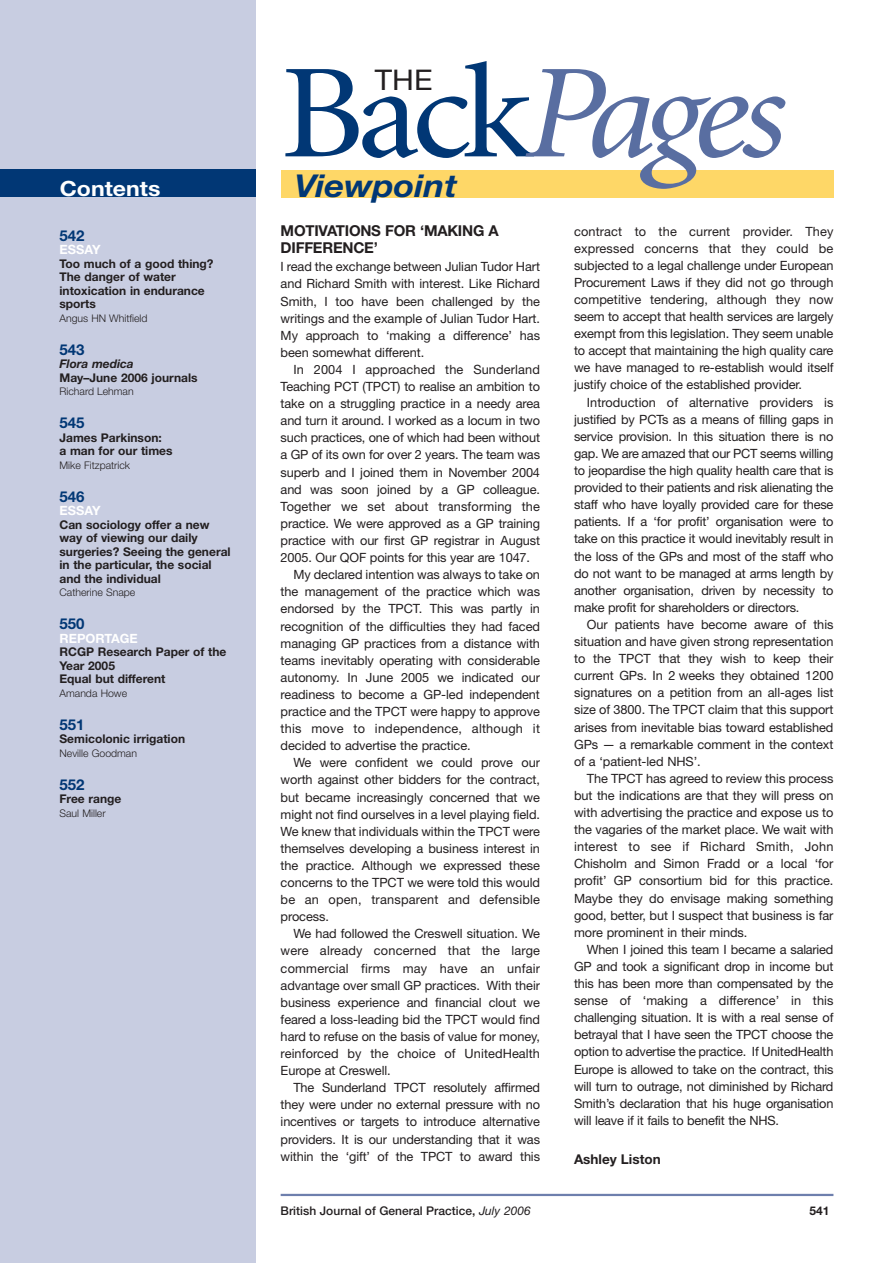
<style>
.page{position:relative;width:893px;height:1263px;background:#fff}
.page>*{position:absolute;margin:0;border:0;box-sizing:border-box;transform-origin:0 0}
.t1{font:italic 134.25px "Minion";color:#596ea1;scale:1.06 1}
.t2{font:31.5px "Helvetica Neue Bold Italic TT";color:#013775;scale:1.1 1}
.t3{font:28.5px "Helvetica Neue";color:#231f20;scale:1.06 1}
.t4{font:21px "Helvetica Neue Bold TT";color:#fff;scale:1.1 1}
.t5{font:700 15px/17.1px "Helvetica Neue";letter-spacing:-.015em;color:#231f20}
.t6{font:15px "Helvetica Neue Bold TT";color:#013775}
.t7{font:13.5px "Helvetica Neue Bold TT";color:#231f20}
.t8{font:12.75px/17.1px "Helvetica Neue";letter-spacing:-.005em;color:#231f20;text-align:justify}
.t9{font:12.75px "Helvetica Neue";letter-spacing:.015em;color:#231f20}
.t10{font:12.75px "Helvetica Neue Bold TT";color:#fff}
.t11{font:12px/13.5px "Helvetica Neue Bold TT";color:#231f20}
.t12{font:500 12px "Helvetica Neue";color:#231f20}
.t13{font:12px "Helvetica Neue Bold Italic TT";color:#231f20}
.t14{font:700 12px "Helvetica Neue";color:#231f20}
.t15{font:10.5px "Helvetica Neue Light TT";color:#231f20}
.s1{font-style:normal;color:#013775}
.s2{font-weight:400;font-style:italic}
</style>
<div class="page">
<div style="left:0;top:0;width:255px;height:1263px;background:#c8cde1"></div>
<div style="left:281px;top:170px;width:552px;height:28px;background:#fed767"></div>
<div style="left:0;top:170px;width:255px;height:27px;background:#013775"></div>
<hr style="left:281px;top:1194px;width:552px;height:2px;background:#6e7fad">
<h3 class="t4" style="left:60px;top:175px;width:93px">Contents</h3>
<p class="t6" style="left:60px;top:226px;width:27px">542</p>
<p class="t10" style="left:60px;top:242px;width:43px">ESSAY</p>
<p class="t11" style="left:60px;top:256px;width:156px">Too much of a good thing?<br>The danger of water intoxication in endurance sports</p>
<p class="t15" style="left:60px;top:312px;width:89px">Angus HN Whitfield</p>
<p class="t6" style="left:60px;top:340px;width:27px">543</p>
<p class="t13" style="left:60px;top:357px;width:76px">Flora medica</p>
<p class="t11" style="left:60px;top:370px;width:140px">May–June 2006 journals</p>
<p class="t15" style="left:60px;top:385px;width:76px">Richard Lehman</p>
<p class="t6" style="left:60px;top:414px;width:27px">545</p>
<p class="t11" style="left:60px;top:430px;width:115px">James Parkinson:<br>a man for our times</p>
<p class="t15" style="left:60px;top:459px;width:72px">Mike Fitzpatrick</p>
<p class="t6" style="left:60px;top:487px;width:27px">546</p>
<p class="t10" style="left:60px;top:503px;width:43px">ESSAY</p>
<p class="t11" style="left:60px;top:517px;width:173px">Can sociology offer a new way of viewing our daily surgeries? Seeing the general in the particular, the social and the individual</p>
<p class="t15" style="left:60px;top:586px;width:77px">Catherine Snape</p>
<p class="t6" style="left:60px;top:615px;width:27px">550</p>
<p class="t10" style="left:60px;top:630px;width:80px">REPORTAGE</p>
<p class="t11" style="left:60px;top:645px;width:168px">RCGP Research Paper of the<br>Year 2005<br>Equal but different</p>
<p class="t15" style="left:60px;top:687px;width:69px">Amanda Howe</p>
<p class="t6" style="left:60px;top:715px;width:27px">551</p>
<p class="t11" style="left:60px;top:732px;width:127px">Semicolonic irrigation</p>
<p class="t15" style="left:60px;top:747px;width:79px">Neville Goodman</p>
<p class="t6" style="left:60px;top:775px;width:27px">552</p>
<p class="t11" style="left:60px;top:792px;width:63px">Free range</p>
<p class="t15" style="left:60px;top:807px;width:48px">Saul Miller</p>
<h1 class="t1" style="left:281px;top:61px;width:478px"><span class="s1">Back</span>Pages</h1>
<h3 class="t3" style="left:375px;top:70px;width:56px">THE</h3>
<h2 class="t2" style="left:294px;top:167px;width:150px">Viewpoint</h2>
<p class="t5" style="left:281px;top:223px;width:220px">MOTIVATIONS FOR ‘MAKING A<br>DIFFERENCE’</p>
<p class="t8" style="left:281px;top:259px;width:261px">I read the exchange between Julian Tudor Hart and Richard Smith with interest. Like Richard Smith, I too have been challenged by the writings and the example of Julian Tudor Hart.<br>My approach to ‘making a difference’ has been somewhat different.</p>
<p class="t8" style="left:293px;top:362px;width:248px">In 2004 I approached the Sunderland</p>
<p class="t8" style="left:281px;top:379px;width:261px">Teaching PCT (TPCT) to realise an ambition to</p>
<p class="t8" style="left:281px;top:396px;width:261px">take on a struggling practice in a needy area</p>
<p class="t8" style="left:281px;top:413px;width:261px">and turn it around. I worked as a locum in two</p>
<p class="t8" style="left:281px;top:430px;width:261px">such practices, one of which had been without</p>
<p class="t8" style="left:281px;top:448px;width:261px">a GP of its own for over 2 years. The team was</p>
<p class="t8" style="left:281px;top:465px;width:261px">superb and I joined them in November 2004</p>
<p class="t8" style="left:281px;top:482px;width:261px">and was soon joined by a GP colleague.</p>
<p class="t8" style="left:281px;top:499px;width:261px">Together we set about transforming the</p>
<p class="t8" style="left:281px;top:516px;width:261px">practice. We were approved as a GP training</p>
<p class="t8" style="left:281px;top:533px;width:261px">practice with our first GP registrar in August</p>
<p class="t8" style="left:281px;top:550px;width:251px">2005. Our QOF points for this year are 1047.</p>
<p class="t8" style="left:293px;top:567px;width:248px">My declared intention was always to take on</p>
<p class="t8" style="left:281px;top:584px;width:261px">the management of the practice which was</p>
<p class="t8" style="left:281px;top:601px;width:261px">endorsed by the TPCT. This was partly in</p>
<p class="t8" style="left:281px;top:619px;width:261px">recognition of the difficulties they had faced</p>
<p class="t8" style="left:281px;top:636px;width:261px">managing GP practices from a distance with</p>
<p class="t8" style="left:281px;top:653px;width:261px">teams inevitably operating with considerable</p>
<p class="t8" style="left:281px;top:670px;width:261px">autonomy. In June 2005 we indicated our</p>
<p class="t8" style="left:281px;top:687px;width:261px">readiness to become a GP-led independent</p>
<p class="t8" style="left:281px;top:704px;width:261px">practice and the TPCT were happy to approve</p>
<p class="t9" style="left:281px;top:724px;width:261px">this move to independence, although it</p>
<p class="t8" style="left:281px;top:738px;width:192px">decided to advertise the practice.</p>
<p class="t8" style="left:293px;top:755px;width:248px">We were confident we could prove our</p>
<p class="t8" style="left:281px;top:772px;width:261px">worth against other bidders for the contract,</p>
<p class="t8" style="left:281px;top:790px;width:261px">but became increasingly concerned that we</p>
<p class="t8" style="left:281px;top:807px;width:261px">might not find ourselves in a level playing field.</p>
<p class="t8" style="left:281px;top:824px;width:261px">We knew that individuals within the TPCT were</p>
<p class="t8" style="left:281px;top:841px;width:261px">themselves developing a business interest in</p>
<p class="t8" style="left:281px;top:858px;width:261px">the practice. Although we expressed these</p>
<p class="t8" style="left:281px;top:875px;width:261px">concerns to the TPCT we were told this would</p>
<p class="t9" style="left:281px;top:895px;width:261px">be an open, transparent and defensible</p>
<p class="t8" style="left:281px;top:909px;width:50px">process.</p>
<p class="t8" style="left:293px;top:926px;width:248px">We had followed the Creswell situation. We</p>
<p class="t9" style="left:281px;top:946px;width:261px">were already concerned that the large</p>
<p class="t9" style="left:281px;top:963px;width:261px">commercial firms may have an unfair</p>
<p class="t8" style="left:281px;top:978px;width:261px">advantage over small GP practices. With their</p>
<p class="t8" style="left:281px;top:995px;width:261px">business experience and financial clout we</p>
<p class="t8" style="left:281px;top:1012px;width:261px">feared a loss-leading bid the TPCT would find</p>
<p class="t8" style="left:281px;top:1029px;width:261px">hard to refuse on the basis of value for money,</p>
<p class="t8" style="left:281px;top:1046px;width:261px">reinforced by the choice of UnitedHealth</p>
<p class="t8" style="left:281px;top:1063px;width:112px">Europe at Creswell.</p>
<p class="t8" style="left:293px;top:1080px;width:248px">The Sunderland TPCT resolutely affirmed</p>
<p class="t8" style="left:281px;top:1097px;width:261px">they were under no external pressure with no</p>
<p class="t8" style="left:281px;top:1115px;width:261px">incentives or targets to introduce alternative</p>
<p class="t8" style="left:281px;top:1132px;width:261px">providers. It is our understanding that it was</p>
<p class="t8" style="left:281px;top:1149px;width:261px">within the ‘gift’ of the TPCT to award this</p>
<p class="t8" style="left:574px;top:224px;width:261px">contract to the current provider. They expressed concerns that they could be subjected to a legal challenge under European Procurement Laws if they did not go through competitive tendering, although they now seem to accept that health services are largely exempt from this legislation. They seem unable to accept that maintaining the high quality care we have managed to re-establish would itself justify choice of the established provider.</p>
<p class="t8" style="left:574px;top:395px;width:261px;text-indent:13px">Introduction of alternative providers is justified by PCTs as a means of filling gaps in service provision. In this situation there is no gap. We are amazed that our PCT seems willing to jeopardise the high quality health care that is provided to their patients and risk alienating the staff who have loyally provided care for these patients. If a ‘for profit’ organisation were to take on this practice it would inevitably result in the loss of the GPs and most of the staff who do not want to be managed at arms length by another organisation, driven by necessity to make profit for shareholders or directors.</p>
<p class="t8" style="left:574px;top:617px;width:261px;text-indent:13px">Our patients have become aware of this situation and have given strong representation to the TPCT that they wish to keep their current GPs. In 2 weeks they obtained 1200 signatures on a petition from an all-ages list size of 3800. The TPCT claim that this support arises from inevitable bias toward established GPs — a remarkable comment in the context of a ‘patient-led NHS’.</p>
<p class="t8" style="left:574px;top:771px;width:261px;text-indent:13px">The TPCT has agreed to review this process but the indications are that they will press on with advertising the practice and expose us to the vagaries of the market place. We wait with interest to see if Richard Smith, John Chisholm and Simon Fradd or a local ‘for profit’ GP consortium bid for this practice.<br>Maybe they do envisage making something good, better, but I suspect that business is far more prominent in their minds.</p>
<p class="t8" style="left:574px;top:942px;width:261px;text-indent:13px">When I joined this team I became a salaried GP and took a significant drop in income but this has been more than compensated by the sense of ‘making a difference’ in this challenging situation. It is with a real sense of betrayal that I have seen the TPCT choose the option to advertise the practice. If UnitedHealth Europe is allowed to take on the contract, this will turn to outrage, not diminished by Richard Smith’s declaration that his huge organisation will leave if it fails to benefit the NHS.</p>
<p class="t7" style="left:574px;top:1151px;width:88px">Ashley Liston</p>
<p class="t12" style="left:281px;top:1206px;width:252px">British Journal of General Practice, <span class="s2">July 2006</span></p>
<p class="t14" style="left:809px;top:1206px;width:22px">541</p>
</div>
